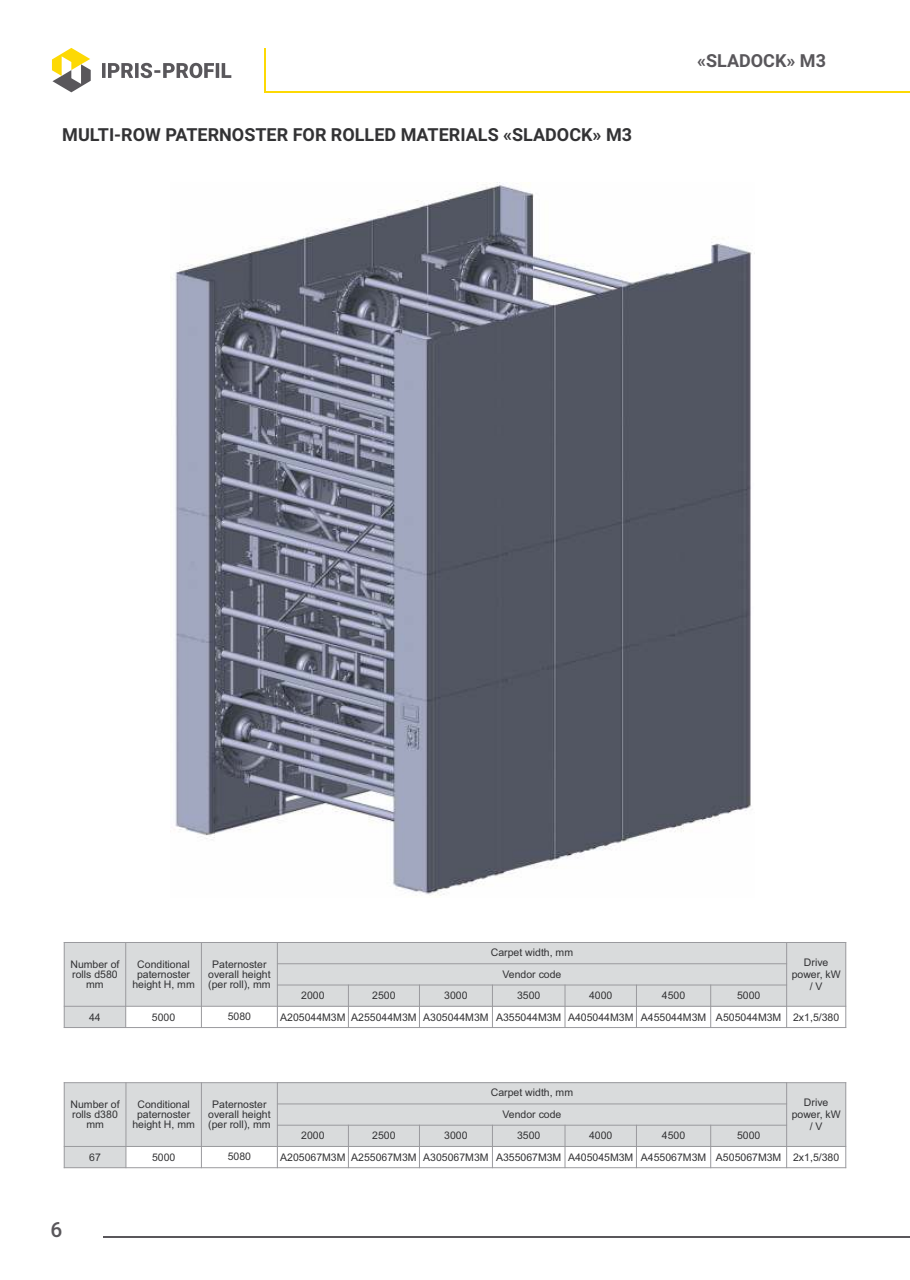
<style>
.page{position:relative;width:910px;height:1280px;background:#fff}
.page>*{position:absolute;margin:0;border:0;box-sizing:border-box;transform-origin:0 0}
.t1{font:500 21px "Roboto";color:#59575b}
.t2{font:700 18px "Roboto";color:#323234}
.t3{font:700 18px "Roboto";color:#59575b}
.t4{font:10.5px/9.9px "Arial";color:#323234;text-align:center}
</style>
<div class="page">
<div style="left:64px;top:942px;width:62px;height:64px;background:#d9dbdc"></div>
<div style="left:126px;top:942px;width:75px;height:64px;background:#d9dbdc"></div>
<div style="left:201px;top:942px;width:76px;height:64px;background:#d9dbdc"></div>
<div style="left:277px;top:942px;width:510px;height:22px;background:#d9dbdc"></div>
<div style="left:787px;top:942px;width:59px;height:64px;background:#d9dbdc"></div>
<div style="left:277px;top:964px;width:510px;height:21px;background:#d9dbdc"></div>
<div style="left:277px;top:985px;width:71px;height:21px;background:#d9dbdc"></div>
<div style="left:348px;top:985px;width:71px;height:21px;background:#d9dbdc"></div>
<div style="left:419px;top:985px;width:73px;height:21px;background:#d9dbdc"></div>
<div style="left:492px;top:985px;width:73px;height:21px;background:#d9dbdc"></div>
<div style="left:565px;top:985px;width:71px;height:21px;background:#d9dbdc"></div>
<div style="left:636px;top:985px;width:75px;height:21px;background:#d9dbdc"></div>
<div style="left:711px;top:985px;width:76px;height:21px;background:#d9dbdc"></div>
<div style="left:64px;top:1006px;width:62px;height:21px;background:#d9dbdc"></div>
<hr style="left:64px;top:942px;width:1px;height:86px;background:#9a9a9e">
<hr style="left:125px;top:942px;width:1px;height:86px;background:#9a9a9e">
<hr style="left:201px;top:942px;width:1px;height:86px;background:#9a9a9e">
<hr style="left:277px;top:942px;width:1px;height:86px;background:#9a9a9e">
<hr style="left:348px;top:984px;width:1px;height:44px;background:#9a9a9e">
<hr style="left:419px;top:984px;width:1px;height:44px;background:#9a9a9e">
<hr style="left:492px;top:984px;width:1px;height:44px;background:#9a9a9e">
<hr style="left:565px;top:984px;width:1px;height:44px;background:#9a9a9e">
<hr style="left:636px;top:984px;width:1px;height:44px;background:#9a9a9e">
<hr style="left:710px;top:984px;width:1px;height:44px;background:#9a9a9e">
<hr style="left:786px;top:942px;width:1px;height:86px;background:#9a9a9e">
<hr style="left:845px;top:942px;width:1px;height:86px;background:#9a9a9e">
<hr style="left:64px;top:1027px;width:782px;height:1px;background:#9a9a9e">
<hr style="left:64px;top:1006px;width:782px;height:1px;background:#9a9a9e">
<hr style="left:277px;top:984px;width:510px;height:1px;background:#9a9a9e">
<hr style="left:277px;top:963px;width:510px;height:1px;background:#9a9a9e">
<hr style="left:64px;top:942px;width:782px;height:1px;background:#9a9a9e">
<div style="left:64px;top:1083px;width:62px;height:63px;background:#d9dbdc"></div>
<div style="left:126px;top:1083px;width:75px;height:63px;background:#d9dbdc"></div>
<div style="left:201px;top:1083px;width:76px;height:63px;background:#d9dbdc"></div>
<div style="left:277px;top:1083px;width:510px;height:21px;background:#d9dbdc"></div>
<div style="left:787px;top:1083px;width:59px;height:63px;background:#d9dbdc"></div>
<div style="left:277px;top:1104px;width:510px;height:21px;background:#d9dbdc"></div>
<div style="left:277px;top:1125px;width:71px;height:21px;background:#d9dbdc"></div>
<div style="left:348px;top:1125px;width:71px;height:21px;background:#d9dbdc"></div>
<div style="left:419px;top:1125px;width:73px;height:21px;background:#d9dbdc"></div>
<div style="left:492px;top:1125px;width:73px;height:21px;background:#d9dbdc"></div>
<div style="left:565px;top:1125px;width:71px;height:21px;background:#d9dbdc"></div>
<div style="left:636px;top:1125px;width:75px;height:21px;background:#d9dbdc"></div>
<div style="left:711px;top:1125px;width:76px;height:21px;background:#d9dbdc"></div>
<div style="left:64px;top:1146px;width:62px;height:22px;background:#d9dbdc"></div>
<hr style="left:64px;top:1082px;width:1px;height:86px;background:#9a9a9e">
<hr style="left:126px;top:1082px;width:1px;height:86px;background:#9a9a9e">
<hr style="left:201px;top:1082px;width:1px;height:86px;background:#9a9a9e">
<hr style="left:277px;top:1082px;width:1px;height:86px;background:#9a9a9e">
<hr style="left:348px;top:1125px;width:1px;height:43px;background:#9a9a9e">
<hr style="left:419px;top:1125px;width:1px;height:43px;background:#9a9a9e">
<hr style="left:492px;top:1125px;width:1px;height:43px;background:#9a9a9e">
<hr style="left:565px;top:1125px;width:1px;height:43px;background:#9a9a9e">
<hr style="left:636px;top:1125px;width:1px;height:43px;background:#9a9a9e">
<hr style="left:710px;top:1125px;width:1px;height:43px;background:#9a9a9e">
<hr style="left:786px;top:1082px;width:1px;height:86px;background:#9a9a9e">
<hr style="left:845px;top:1082px;width:1px;height:86px;background:#9a9a9e">
<hr style="left:64px;top:1167px;width:782px;height:1px;background:#9a9a9e">
<hr style="left:64px;top:1146px;width:782px;height:1px;background:#9a9a9e">
<hr style="left:277px;top:1125px;width:510px;height:1px;background:#9a9a9e">
<hr style="left:277px;top:1103px;width:510px;height:1px;background:#9a9a9e">
<hr style="left:64px;top:1082px;width:782px;height:1px;background:#9a9a9e">
<img style="left:175px;top:183px;width:577px;height:713px">
<svg style="left:52px;top:48px;width:39px;height:44px"></svg>
<svg style="left:102px;top:63px;width:129px;height:15px"></svg>
<hr style="left:264px;top:91px;width:646px;height:1px;background:#fdd904">
<hr style="left:264px;top:48px;width:2px;height:44px;background:#fdd904">
<hr style="left:104px;top:1236px;width:806px;height:1px;background:#59575b">
<h2 class="t2" style="left:62px;top:127px;width:571px">MULTI-ROW PATERNOSTER FOR ROLLED MATERIALS «SLADOCK» М3</h2>
<h2 class="t3" style="left:697px;top:53px;width:131px">«SLADOCK» М3</h2>
<p class="t4" style="left:70px;top:960px;width:51px">Number of rolls d580 mm</p>
<p class="t4" style="left:132px;top:960px;width:64px">Conditional paternoster height Н, mm</p>
<p class="t4" style="left:208px;top:960px;width:64px">Paternoster overall height (per roll), mm</p>
<p class="t4" style="left:491px;top:948px;width:84px">Carpet width, mm</p>
<p class="t4" style="left:502px;top:970px;width:60px">Vendor code</p>
<p class="t4" style="left:301px;top:991px;width:25px">2000</p>
<p class="t4" style="left:372px;top:991px;width:25px">2500</p>
<p class="t4" style="left:444px;top:991px;width:25px">3000</p>
<p class="t4" style="left:517px;top:991px;width:25px">3500</p>
<p class="t4" style="left:589px;top:991px;width:25px">4000</p>
<p class="t4" style="left:662px;top:991px;width:25px">4500</p>
<p class="t4" style="left:737px;top:991px;width:25px">5000</p>
<p class="t4" style="left:792px;top:958px;width:51px;line-height:11.7px">Drive power, kW / V</p>
<p class="t4" style="left:89px;top:1013px;width:13px">44</p>
<p class="t4" style="left:152px;top:1013px;width:25px">5000</p>
<p class="t4" style="left:228px;top:1012px;width:25px">5080</p>
<p class="t4" style="left:280px;top:1013px;width:561px">A205044M3M A255044M3M A305044M3M A355044M3M A405044M3M A455044M3M A505044M3M 2х1,5/380</p>
<p class="t4" style="left:71px;top:1100px;width:51px">Number of rolls d380 mm</p>
<p class="t4" style="left:132px;top:1100px;width:64px">Conditional paternoster height Н, mm</p>
<p class="t4" style="left:208px;top:1100px;width:64px">Paternoster overall height (per roll), mm</p>
<p class="t4" style="left:491px;top:1089px;width:84px">Carpet width, mm</p>
<p class="t4" style="left:502px;top:1110px;width:60px">Vendor code</p>
<p class="t4" style="left:301px;top:1131px;width:25px">2000</p>
<p class="t4" style="left:372px;top:1131px;width:25px">2500</p>
<p class="t4" style="left:444px;top:1131px;width:25px">3000</p>
<p class="t4" style="left:517px;top:1131px;width:25px">3500</p>
<p class="t4" style="left:589px;top:1131px;width:25px">4000</p>
<p class="t4" style="left:662px;top:1131px;width:25px">4500</p>
<p class="t4" style="left:737px;top:1131px;width:25px">5000</p>
<p class="t4" style="left:792px;top:1098px;width:51px;line-height:11.7px">Drive power, kW / V</p>
<h1 class="t1" style="left:51px;top:1221px;width:13px">6</h1>
<p class="t4" style="left:89px;top:1153px;width:13px">67</p>
<p class="t4" style="left:152px;top:1153px;width:25px">5000</p>
<p class="t4" style="left:228px;top:1152px;width:25px">5080</p>
<p class="t4" style="left:280px;top:1153px;width:561px">A205067M3M A255067M3M A305067M3M A355067M3M A405045M3M A455067M3M A505067M3M 2х1,5/380</p>
</div>
